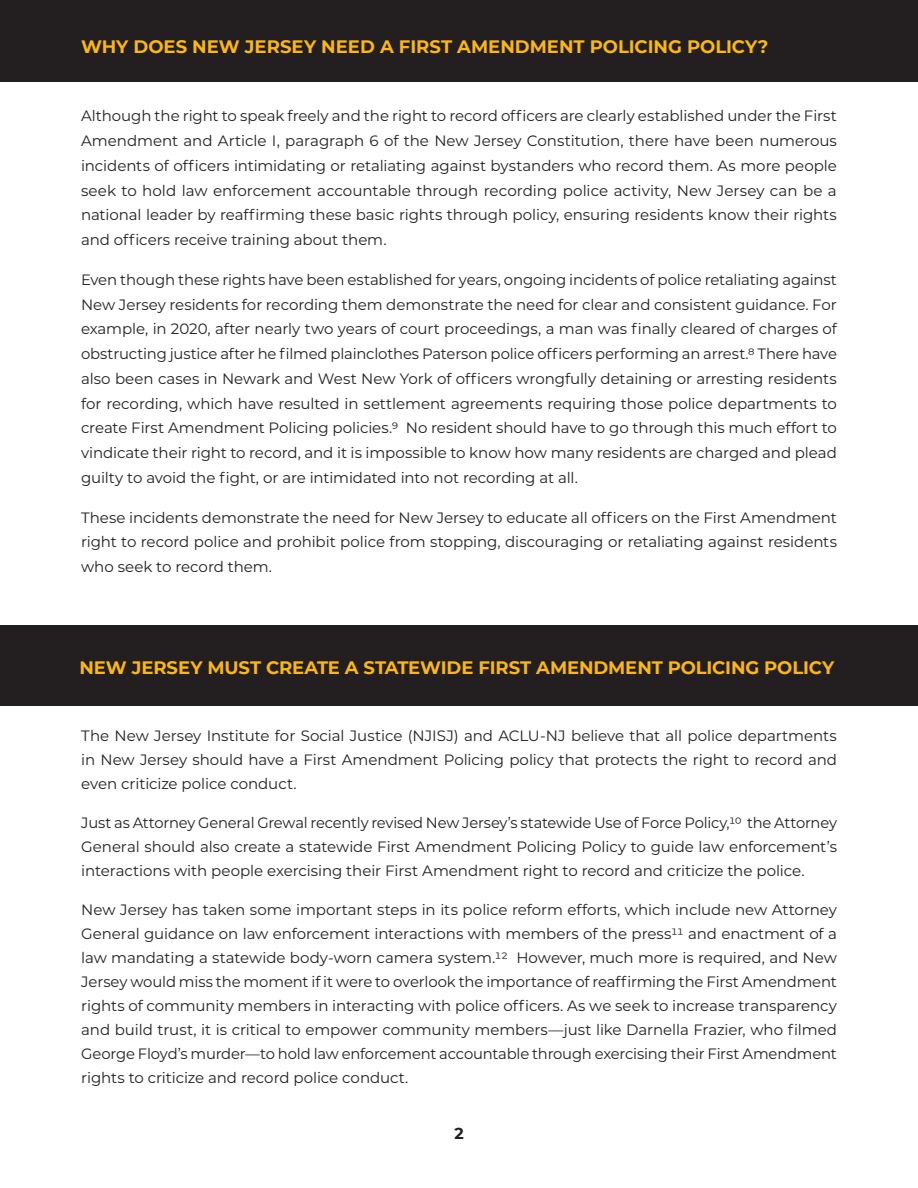
<style>
.page{position:relative;width:918px;height:1188px;background:#fff}
.page>*{position:absolute;margin:0;border:0;box-sizing:border-box;transform-origin:0 0}
.t1{font:700 18px "Montserrat";letter-spacing:-.005em;color:#fcb615}
.Paragraph_Style_2{font:700 15.75px "Montserrat";color:#231f20}
.t2{font:15px/24.8px "Montserrat";letter-spacing:-.01em;color:#231f20;text-align:justify}
</style>
<div class="page">
<div style="left:0;top:0;width:918px;height:81px;background:#231f20"></div>
<div style="left:0;top:625px;width:918px;height:81px;background:#231f20"></div>
<p class="t1" style="left:81px;top:34px;width:689px">WHY DOES NEW JERSEY NEED A FIRST AMENDMENT POLICING POLICY?</p>
<p class="t2" style="left:81px;top:103px;width:758px">Although the right to speak freely and the right to record officers are clearly established under the First Amendment and Article I, paragraph 6 of the New Jersey Constitution, there have been numerous incidents of officers intimidating or retaliating against bystanders who record them. As more people seek to hold law enforcement accountable through recording police activity, New Jersey can be a national leader by reaffirming these basic rights through policy, ensuring residents know their rights and officers receive training about them.</p>
<p class="t2" style="left:81px;top:267px;width:758px">Even though these rights have been established for years, ongoing incidents of police retaliating against New Jersey residents for recording them demonstrate the need for clear and consistent guidance. For example, in 2020, after nearly two years of court proceedings, a man was finally cleared of charges of obstructing justice after he filmed plainclothes Paterson police officers performing an arrest.8 There have also been cases in Newark and West New York of officers wrongfully detaining or arresting residents for recording, which have resulted in settlement agreements requiring those police departments to create First Amendment Policing policies.9 No resident should have to go through this much effort to vindicate their right to record, and it is impossible to know how many residents are charged and plead guilty to avoid the fight, or are intimidated into not recording at all.</p>
<p class="t2" style="left:81px;top:504px;width:758px">These incidents demonstrate the need for New Jersey to educate all officers on the First Amendment right to record police and prohibit police from stopping, discouraging or retaliating against residents who seek to record them.</p>
<p class="t1" style="left:80px;top:655px;width:756px">NEW JERSEY MUST CREATE A STATEWIDE FIRST AMENDMENT POLICING POLICY</p>
<p class="t2" style="left:81px;top:723px;width:757px;line-height:24px">The New Jersey Institute for Social Justice (NJISJ) and ACLU-NJ believe that all police departments in New Jersey should have a First Amendment Policing policy that protects the right to record and even criticize police conduct.</p>
<p class="t2" style="left:81px;top:810px;width:757px;line-height:24px">Just as Attorney General Grewal recently revised New Jersey’s statewide Use of Force Policy,10 the Attorney General should also create a statewide First Amendment Policing Policy to guide law enforcement’s interactions with people exercising their First Amendment right to record and criticize the police.</p>
<p class="t2" style="left:81px;top:897px;width:757px;line-height:24px">New Jersey has taken some important steps in its police reform efforts, which include new Attorney General guidance on law enforcement interactions with members of the press11 and enactment of a law mandating a statewide body-worn camera system.12 However, much more is required, and New Jersey would miss the moment if it were to overlook the importance of reaffirming the First Amendment rights of community members in interacting with police officers. As we seek to increase transparency and build trust, it is critical to empower community members—just like Darnella Frazier, who filmed George Floyd’s murder—to hold law enforcement accountable through exercising their First Amendment rights to criticize and record police conduct.</p>
<p class="Paragraph_Style_2" style="left:454px;top:1122px;width:11px">2</p>
</div>
